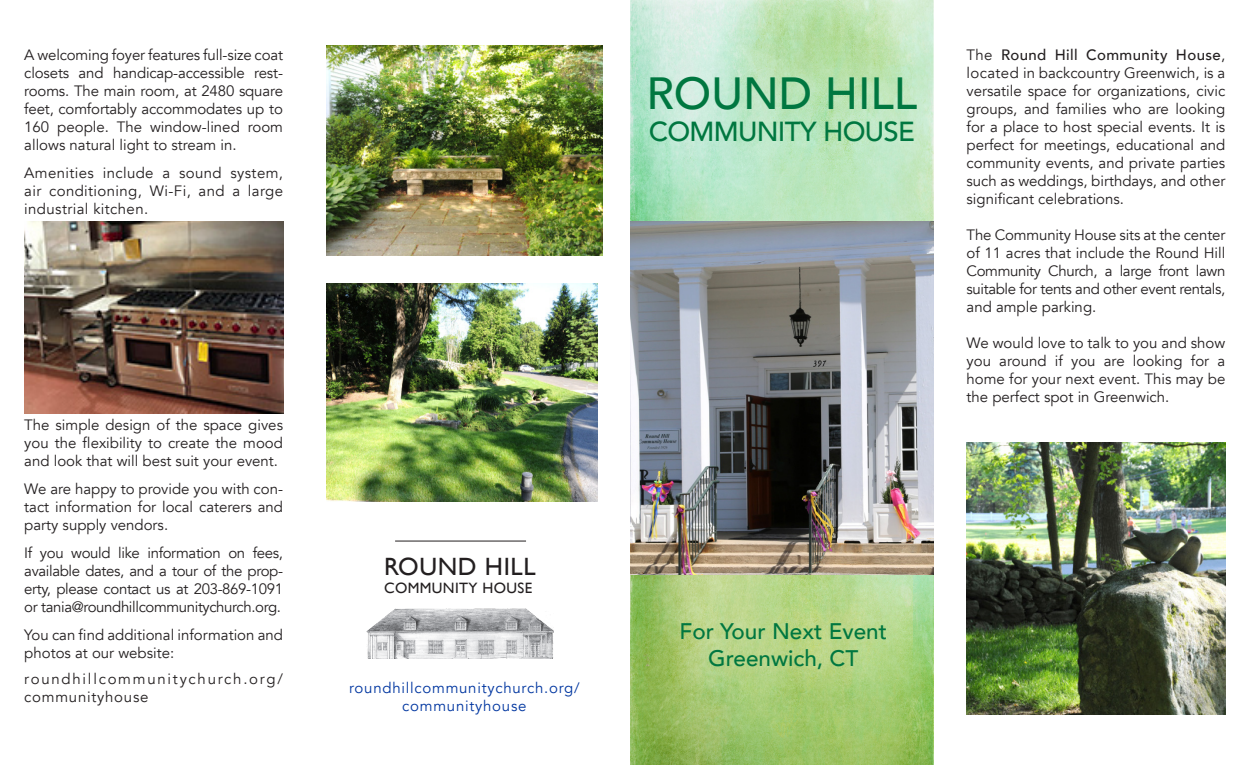
<style>
.page{position:relative;width:1260px;height:765px;background:#fff}
.page>*{position:absolute;margin:0;border:0;box-sizing:border-box;transform-origin:0 0}
.t1{font:500 45px "Avenir";color:#007740}
.t2{font:500 27.5px "Avenir";letter-spacing:-.025em;color:#007740}
.t3{font:25px "Gill Sans";letter-spacing:.025em;color:#231f20}
.t4{font:500 22.5px "Avenir";color:#007740}
.t5{font:15px/18px "Avenir";color:#231f20;text-align:justify}
.t6{font:15px/18px "Avenir";letter-spacing:.115em;color:#231f20}
.t7{font:15px/18px "Avenir";letter-spacing:.05em;color:#0036a0;text-align:center}
.t8{font:15px "Gill Sans";letter-spacing:.025em;color:#231f20}
.s1{font-weight:500}
</style>
<div class="page">
<img style="left:630px;top:0;width:304px;height:765px">
<img style="left:366px;top:609px;width:188px;height:50px">
<hr style="left:395px;top:541px;width:131px;height:1px;background:#231f20">
<img style="left:967px;top:443px;width:258px;height:272px">
<img style="left:326px;top:45px;width:277px;height:211px">
<img style="left:326px;top:283px;width:272px;height:218px">
<img style="left:630px;top:221px;width:304px;height:354px">
<img style="left:24px;top:221px;width:259px;height:192px">
<p class="t5" style="left:24px;top:46px;width:260px">A welcoming foyer features full-size coat closets and handicap-accessible rest&shy;rooms. The main room, at 2480 square feet, comfortably accommodates up to 160 people. The window-lined room allows natural light to stream in.</p>
<p class="t5" style="left:24px;top:164px;width:260px">Amenities include a sound system, air conditioning, Wi-Fi, and a large industrial kitchen.</p>
<p class="t5" style="left:24px;top:416px;width:260px">The simple design of the space gives you the flexibility to create the mood and look that will best suit your event.</p>
<p class="t5" style="left:24px;top:480px;width:260px">We are happy to provide you with con&shy;tact information for local caterers and party supply vendors.</p>
<p class="t5" style="left:24px;top:544px;width:260px">If you would like information on fees, available dates, and a tour of the prop&shy;erty, please contact us at 203-869-1091 or tania@roundhillcommunitychurch.org.</p>
<p class="t5" style="left:24px;top:626px;width:260px">You can find additional information and photos at our website:</p>
<p class="t6" style="left:24px;top:670px;width:260px">roundhillcommunitychurch.org/ communityhouse</p>
<p class="t7" style="left:349px;top:679px;width:232px">roundhillcommunitychurch.org/ communityhouse</p>
<p class="t3" style="left:384px;top:551px;width:153px">ROUND HILL</p>
<p class="t8" style="left:384px;top:579px;width:150px">COMMUNITY HOUSE</p>
<p class="t1" style="left:646px;top:54px;width:272px">ROUND HILL</p>
<p class="t2" style="left:649px;top:108px;width:268px">COMMUNITY HOUSE</p>
<p class="t5" style="left:967px;top:46px;width:260px">The <span class="s1">Round Hill Community House</span>, located in backcountry Greenwich, is a versatile space for organizations, civic groups, and families who are looking for a place to host special events. It is perfect for meetings, educational and community events, and private parties such as weddings, birthdays, and other significant celebrations.</p>
<p class="t5" style="left:967px;top:226px;width:260px">The Community House sits at the center of 11 acres that include the Round Hill Community Church, a large front lawn suitable for tents and other event rentals, and ample parking.</p>
<p class="t5" style="left:967px;top:334px;width:260px">We would love to talk to you and show you around if you are looking for a home for your next event. This may be the perfect spot in Greenwich.</p>
<p class="t4" style="left:679px;top:612px;width:209px">For Your Next Event</p>
<p class="t4" style="left:708px;top:639px;width:152px">Greenwich, CT</p>
</div>
